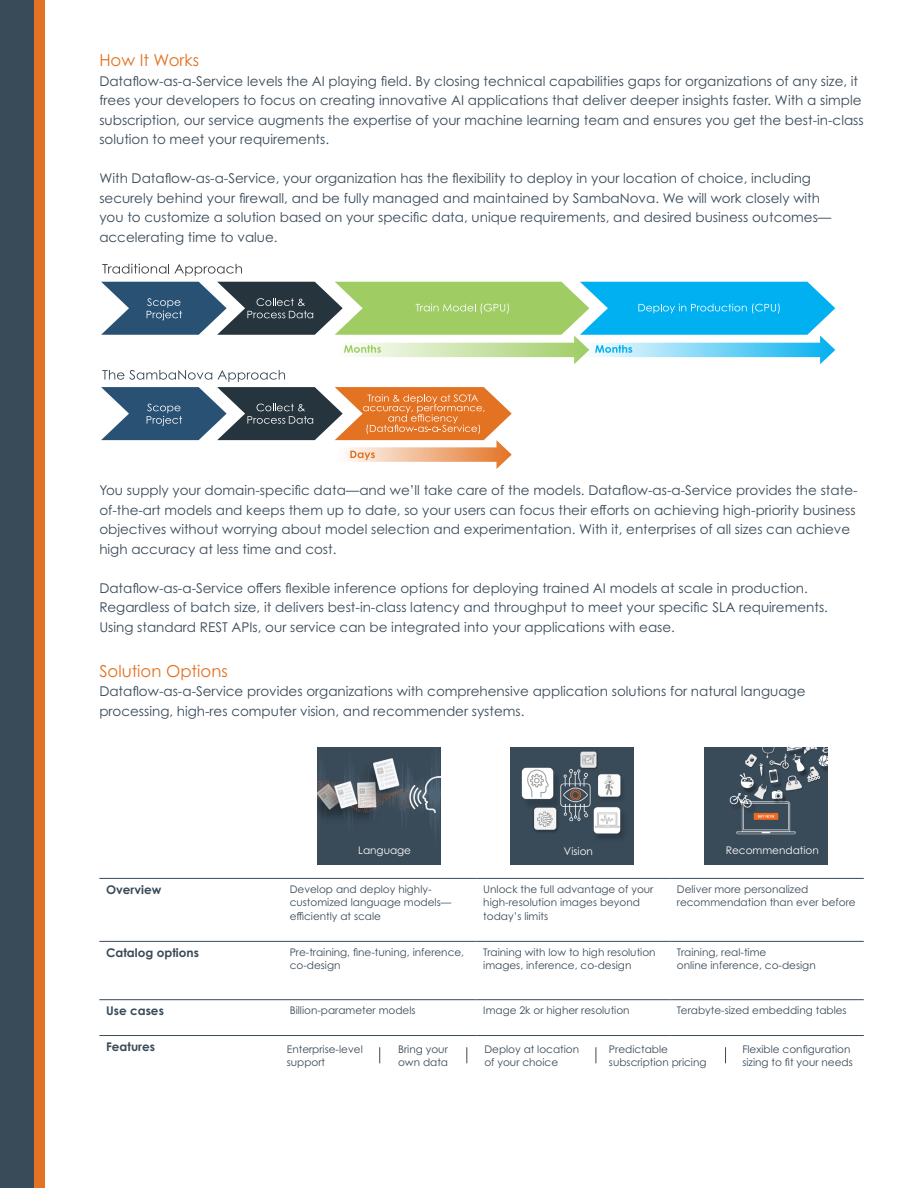
<style>
.page{position:relative;width:918px;height:1188px;background:#fff}
.page>*{position:absolute;margin:0;border:0;box-sizing:border-box;transform-origin:0 0}
.t1{font:16.5px "Century Gothic Pro";color:#e37222}
.t2{font:13.5px/19.5px "Century Gothic Pro";color:#394a58}
.t3{font:700 12px "Century Gothic Pro";color:#394a58}
.t4{font:10.5px/13.5px "Century Gothic Pro";color:#394a58}
.t5{font:10.5px "Century Gothic Pro";color:#fdfdfd}
</style>
<div class="page">
<div style="left:0;top:0;width:40px;height:1188px;background:#394a58"></div>
<div style="left:35px;top:0;width:10px;height:1188px;background:#e37222"></div>
<hr style="left:99px;top:878px;width:184px;height:1px;background:#394a58">
<hr style="left:283px;top:878px;width:194px;height:1px;background:#394a58">
<hr style="left:477px;top:878px;width:193px;height:1px;background:#394a58">
<hr style="left:670px;top:878px;width:194px;height:1px;background:#394a58">
<hr style="left:99px;top:941px;width:184px;height:1px;background:#394a58">
<hr style="left:283px;top:941px;width:194px;height:1px;background:#394a58">
<hr style="left:477px;top:941px;width:193px;height:1px;background:#394a58">
<hr style="left:670px;top:941px;width:194px;height:1px;background:#394a58">
<hr style="left:99px;top:999px;width:184px;height:1px;background:#394a58">
<hr style="left:283px;top:999px;width:194px;height:1px;background:#394a58">
<hr style="left:477px;top:999px;width:193px;height:1px;background:#394a58">
<hr style="left:670px;top:999px;width:194px;height:1px;background:#394a58">
<hr style="left:99px;top:1035px;width:184px;height:1px;background:#394a58">
<hr style="left:283px;top:1035px;width:194px;height:1px;background:#394a58">
<hr style="left:477px;top:1035px;width:193px;height:1px;background:#394a58">
<hr style="left:670px;top:1035px;width:194px;height:1px;background:#394a58">
<svg style="left:379px;top:1047px;width:1px;height:16px"></svg>
<svg style="left:466px;top:1047px;width:1px;height:16px"></svg>
<svg style="left:596px;top:1047px;width:1px;height:16px"></svg>
<svg style="left:725px;top:1047px;width:1px;height:16px"></svg>
<svg style="left:102px;top:264px;width:140px;height:12px"></svg>
<svg style="left:101px;top:370px;width:411px;height:99px"></svg>
<svg style="left:101px;top:282px;width:734px;height:82px"></svg>
<img style="left:318px;top:748px;width:123px;height:117px">
<div style="left:331px;top:845px;width:96px;height:14px;background:#394a58"></div>
<img style="left:511px;top:748px;width:122px;height:117px">
<div style="left:524px;top:846px;width:96px;height:13px;background:#394a58"></div>
<img style="left:705px;top:748px;width:123px;height:117px">
<div style="left:719px;top:842px;width:96px;height:14px;background:#394a58"></div>
<p class="t1" style="left:99px;top:50px;width:101px">How It Works</p>
<p class="t2" style="left:99px;top:71px;width:766px">Dataflow-as-a-Service levels the AI playing field. By closing technical capabilities gaps for organizations of any size, it frees your developers to focus on creating innovative AI applications that deliver deeper insights faster. With a simple subscription, our service augments the expertise of your machine learning team and ensures you get the best-in-class solution to meet your requirements.</p>
<p class="t2" style="left:99px;top:168px;width:734px">With Dataflow-as-a-Service, your organization has the flexibility to deploy in your location of choice, including securely behind your firewall, and be fully managed and maintained by SambaNova. We will work closely with you to customize a solution based on your specific data, unique requirements, and desired business outcomes— accelerating time to value.</p>
<p class="t2" style="left:99px;top:480px;width:760px">You supply your domain-specific data—and we’ll take care of the models. Dataflow-as-a-Service provides the state&shy;of-the-art models and keeps them up to date, so your users can focus their efforts on achieving high-priority business objectives without worrying about model selection and experimentation. With it, enterprises of all sizes can achieve high accuracy at less time and cost.</p>
<p class="t2" style="left:99px;top:578px;width:730px">Dataflow-as-a-Service offers flexible inference options for deploying trained AI models at scale in production.<br>Regardless of batch size, it delivers best-in-class latency and throughput to meet your specific SLA requirements.<br>Using standard REST APIs, our service can be integrated into your applications with ease.</p>
<p class="t1" style="left:99px;top:661px;width:130px">Solution Options</p>
<p class="t2" style="left:99px;top:681px;width:708px">Dataflow-as-a-Service provides organizations with comprehensive application solutions for natural language processing, high-res computer vision, and recommender systems.</p>
<p class="t5" style="left:358px;top:844px;width:54px">Language</p>
<p class="t5" style="left:564px;top:844px;width:30px">Vision</p>
<p class="t5" style="left:726px;top:844px;width:95px">Recommendation</p>
<p class="t3" style="left:106px;top:882px;width:57px">Overview</p>
<p class="t4" style="left:290px;top:882px;width:163px">Develop and deploy highly&shy;customized language models— efficiently at scale</p>
<p class="t4" style="left:483px;top:882px;width:172px">Unlock the full advantage of your high-resolution images beyond today’s limits</p>
<p class="t4" style="left:677px;top:882px;width:180px">Deliver more personalized recommendation than ever before</p>
<p class="t3" style="left:106px;top:945px;width:94px">Catalog options</p>
<p class="t4" style="left:290px;top:945px;width:176px">Pre-training, fine-tuning, inference, co-design</p>
<p class="t4" style="left:483px;top:945px;width:174px">Training with low to high resolution images, inference, co-design</p>
<p class="t4" style="left:677px;top:945px;width:140px">Training, real-time<br>online inference, co-design</p>
<p class="t3" style="left:106px;top:1003px;width:59px">Use cases</p>
<p class="t4" style="left:290px;top:1004px;width:127px">Billion-parameter models</p>
<p class="t4" style="left:483px;top:1004px;width:148px">Image 2k or higher resolution</p>
<p class="t4" style="left:677px;top:1004px;width:171px">Terabyte-sized embedding tables</p>
<p class="t3" style="left:106px;top:1039px;width:50px">Features</p>
<p class="t4" style="left:609px;top:1042px;width:99px">Predictable subscription pricing</p>
<p class="t4" style="left:287px;top:1042px;width:78px">Enterprise-level support</p>
<p class="t4" style="left:742px;top:1042px;width:112px">Flexible configuration sizing to fit your needs</p>
<p class="t4" style="left:398px;top:1042px;width:52px">Bring your own data</p>
<p class="t4" style="left:484px;top:1042px;width:96px">Deploy at location of your choice</p>
</div>
